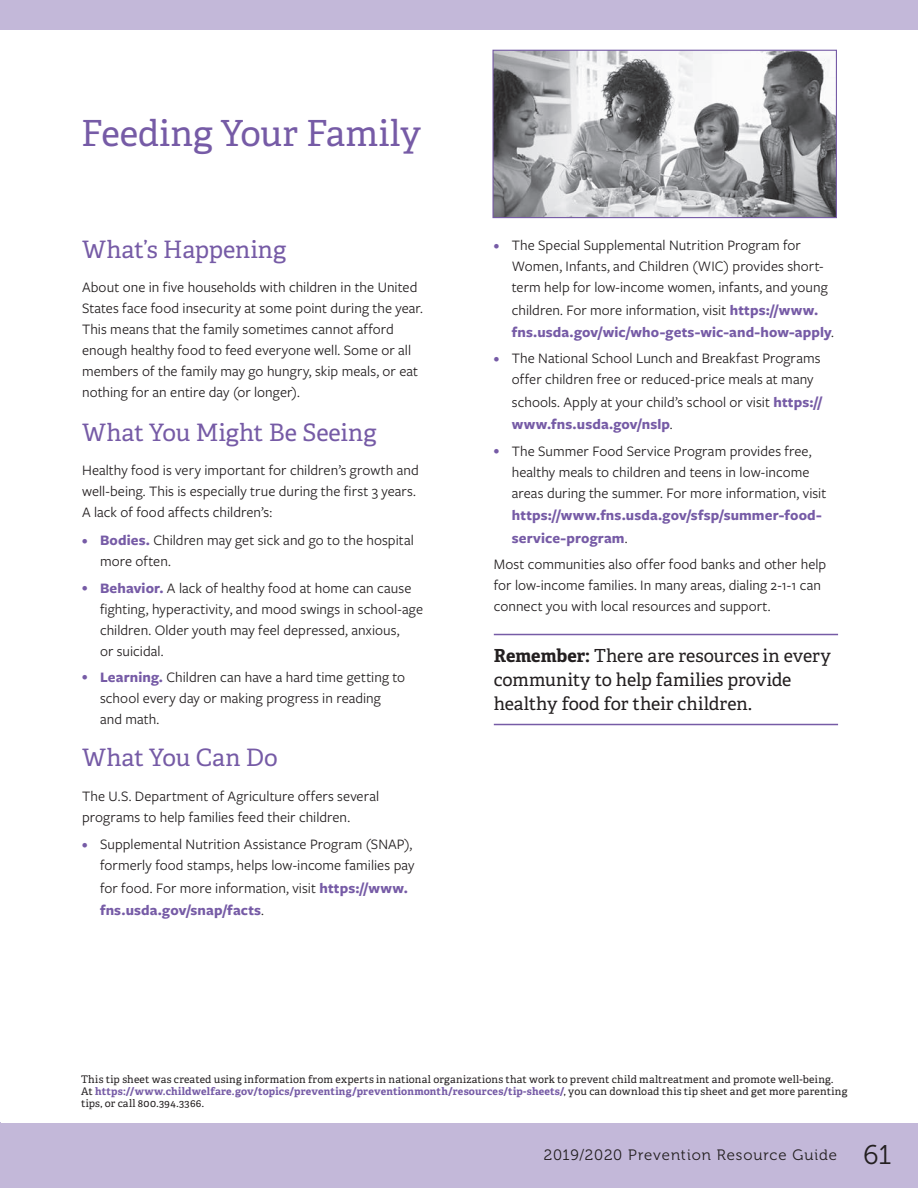
<style>
.page{position:relative;width:918px;height:1188px;background:#fff}
.page>*{position:absolute;margin:0;border:0;box-sizing:border-box;transform-origin:0 0}
.t1{font:36px "Adelle PE";color:#765ba6}
.t2{font:24px "Adelle PE";color:#765ba6}
.t3{font:18px/24px "Adelle PE";color:#231f20}
.t4{font:15px/21px "Freight Sans Pro";letter-spacing:.005em;color:#231f20}
.t5{font:700 15px/22.5px "Freight Sans Pro";letter-spacing:.01em;color:#765ba6}
.t6{font:15px "Museo 300";letter-spacing:.06em;color:#231f20}
.t7{font:10.5px/12px "Adelle PE";letter-spacing:.025em;color:#231f20}
.s1{font-size:12px;color:#765ba6}
.s2{font-weight:700;color:#765ba6}
.s3{font-weight:400;color:#231f20}
.s4{font-weight:700}
.s5{font-size:27px}
</style>
<div class="page">
<div style="left:1px;top:1123px;width:917px;height:65px;background:#c3b8d9"></div>
<hr style="left:0;top:1123px;width:1px;height:65px;background:#c3b8d9">
<div style="left:1px;top:0;width:917px;height:29px;background:#c3b8d9"></div>
<svg style="left:0;top:0;width:1px;height:29px"></svg>
<img style="left:494px;top:52px;width:341px;height:164px">
<div style="left:492px;top:50px;width:345px;height:168px;border:1px solid #765ba6"></div>
<hr style="left:494px;top:634px;width:344px;height:1px;background:#765ba6">
<hr style="left:494px;top:724px;width:344px;height:1px;background:#765ba6">
<h1 class="t1" style="left:81px;top:107px;width:341px">Feeding Your Family</h1>
<h2 class="t2" style="left:82px;top:232px;width:206px">What’s Happening</h2>
<p class="t4" style="left:82px;top:276px;width:342px">About one in five households with children in the United States face food insecurity at some point during the year.<br>This means that the family sometimes cannot afford enough healthy food to feed everyone well. Some or all members of the family may go hungry, skip meals, or eat nothing for an entire day (or longer).</p>
<h2 class="t2" style="left:82px;top:415px;width:296px">What You Might Be Seeing</h2>
<p class="t4" style="left:82px;top:459px;width:338px">Healthy food is very important for children’s growth and well-being. This is especially true during the first 3 years.<br>A lack of food affects children’s:</p>
<p class="t4" style="left:100px;top:529px;width:315px;text-indent:-18px"><span class="s1">•</span> <span class="s2">Bodies.</span> Children may get sick and go to the hospital more often.</p>
<p class="t4" style="left:100px;top:577px;width:324px;text-indent:-18px"><span class="s1">•</span> <span class="s2">Behavior.</span> A lack of healthy food at home can cause fighting, hyperactivity, and mood swings in school-age children. Older youth may feel depressed, anxious,<br>or suicidal.</p>
<p class="t4" style="left:100px;top:666px;width:307px;text-indent:-18px"><span class="s1">•</span> <span class="s2">Learning.</span> Children can have a hard time getting to school every day or making progress in reading and math.</p>
<h2 class="t2" style="left:82px;top:740px;width:197px">What You Can Do</h2>
<p class="t4" style="left:82px;top:785px;width:299px">The U.S. Department of Agriculture offers several programs to help families feed their children.</p>
<p class="t4" style="left:82px;top:833px;width:334px;text-align:right"><span class="s1">•</span> Supplemental Nutrition Assistance Program (SNAP), formerly food stamps, helps low-income families pay</p>
<p class="t5" style="left:100px;top:876px;width:309px"><span class="s3">for food. For more information, visit</span> https://www. fns.usda.gov/snap/facts<span class="s3">.</span></p>
<p class="t4" style="left:512px;top:234px;width:317px;text-indent:-18px"><span class="s1">•</span> The Special Supplemental Nutrition Program for<br>Women, Infants, and Children (WIC) provides short&shy;term help for low-income women, infants, and young</p>
<p class="t5" style="left:512px;top:298px;width:324px"><span class="s3">children. For more information, visit</span> https://www. fns.usda.gov/wic/who-gets-wic-and-how-apply<span class="s3">.</span></p>
<p class="t4" style="left:512px;top:347px;width:310px;text-indent:-18px"><span class="s1">•</span> The National School Lunch and Breakfast Programs offer children free or reduced-price meals at many</p>
<p class="t4" style="left:512px;top:390px;width:312px;line-height:22.5px">schools. Apply at your child’s school or visit <span class="s2">https:// www.fns.usda.gov/nslp</span>.</p>
<p class="t4" style="left:512px;top:440px;width:316px;text-indent:-18px"><span class="s1">•</span> The Summer Food Service Program provides free, healthy meals to children and teens in low-income areas during the summer. For more information, visit</p>
<p class="t5" style="left:512px;top:504px;width:311px">https://www.fns.usda.gov/sfsp/summer-food&shy;service-program<span class="s3">.</span></p>
<p class="t4" style="left:494px;top:553px;width:334px">Most communities also offer food banks and other help for low-income families. In many areas, dialing 2-1-1 can connect you with local resources and support.</p>
<p class="t3" style="left:494px;top:643px;width:339px"><span class="s4">Remember:</span> There are resources in every community to help families provide healthy food for their children.</p>
<p class="t7" style="left:81px;top:1073px;width:768px">This tip sheet was created using information from experts in national organizations that work to prevent child maltreatment and promote well-being.<br>At <span class="s2">https://www.childwelfare.gov/topics/preventing/preventionmonth/resources/tip-sheets/</span>, you can download this tip sheet and get more parenting tips, or call 800.394.3366.</p>
<p class="t6" style="left:544px;top:1146px;width:349px">2019/2020 Prevention Resource Guide <span class="s5">61</span></p>
</div>
